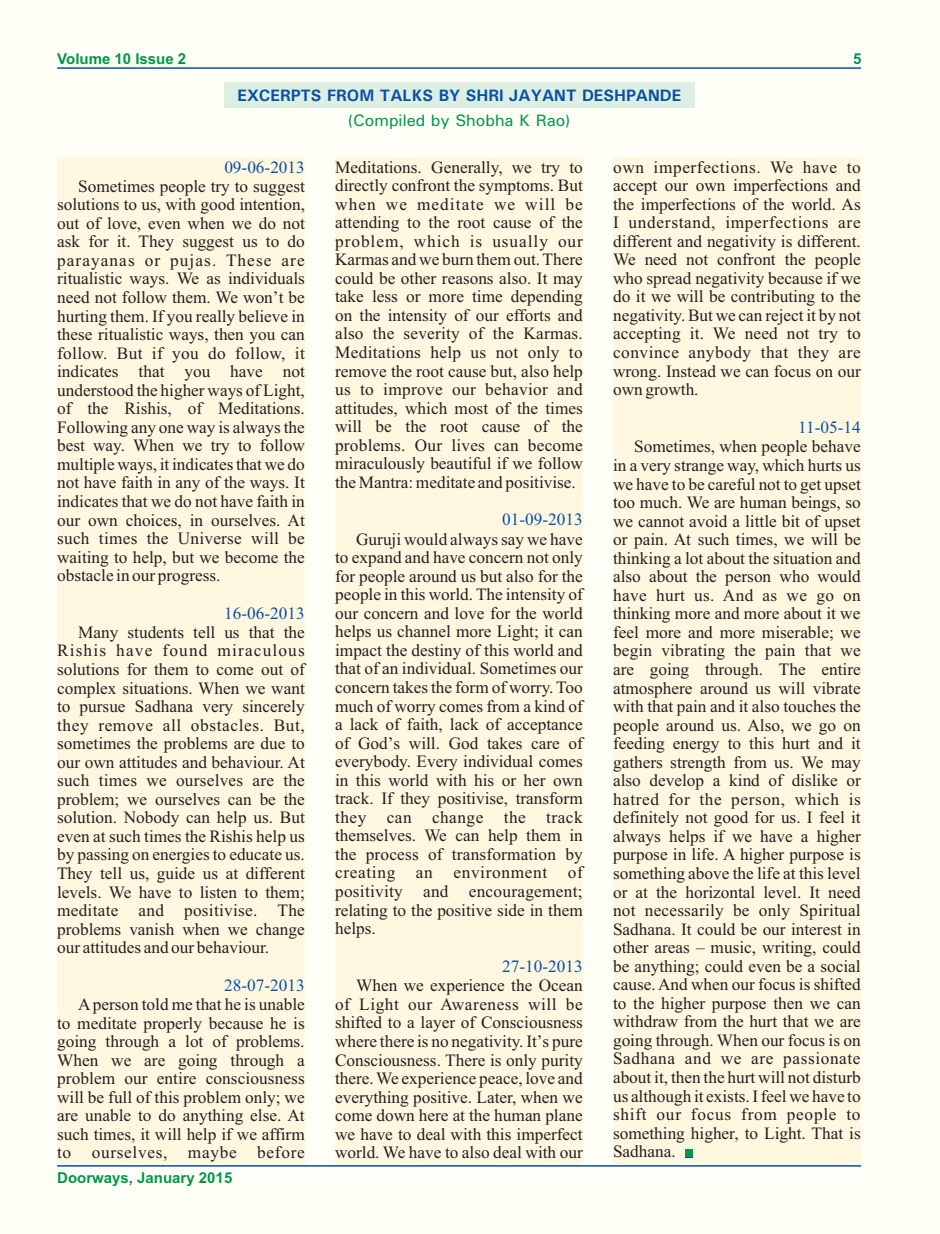
<style>
.page{position:relative;width:940px;height:1234px;background:#fff}
.page>*{position:absolute;margin:0;border:0;box-sizing:border-box;transform-origin:0 0}
.t1{font:17.25px/18.6px "Times New Roman";color:#231f20;text-align:justify}
.t2{font:17.25px "Times New Roman";color:#0651a4}
.t3{font:700 16.5px "Univers";color:#0651a4}
.t4{font:500 16.5px "Univers";color:#00984a}
.t5{font:700 15px "Arial";color:#00984a}
</style>
<div class="page">
<div style="left:0;top:0;width:940px;height:1233px;background:#fffef7"></div>
<hr style="left:57px;top:67px;width:804px;height:2px;background:#0651a4">
<div style="left:224px;top:82px;width:470px;height:26px;background:#ddefe2"></div>
<div style="left:613px;top:157px;width:248px;height:1008px;background:#fff7e0"></div>
<div style="left:335px;top:157px;width:248px;height:1008px;background:#fff7e0"></div>
<div style="left:57px;top:157px;width:248px;height:1008px;background:#fff7e0"></div>
<hr style="left:57px;top:1164px;width:804px;height:2px;background:#0651a4">
<div style="left:685px;top:1149px;width:8px;height:8px;background:#00984a"></div>
<p class="t5" style="left:57px;top:53px;width:130px">Volume 10 Issue 2</p>
<p class="t3" style="left:237px;top:89px;width:445px">EXCERPTS FROM TALKS BY SHRI JAYANT DESHPANDE</p>
<p class="t4" style="left:347px;top:114px;width:225px">(Compiled by Shobha K Rao)</p>
<p class="t5" style="left:853px;top:53px;width:10px">5</p>
<p class="t2" style="left:224px;top:160px;width:82px">09-06-2013</p>
<p class="t1" style="left:57px;top:178px;width:249px;text-indent:21px">Sometimes people try to suggest solutions to us, with good intention, out of love, even when we do not ask for it. They suggest us to do parayanas or pujas. These are ritualistic ways. We as individuals need not follow them. We won’t be hurting them. If you really believe in these ritualistic ways, then you can follow. But if you do follow, it indicates that you have not understood the higher ways of Light, of the Rishis, of Meditations.<br>Following any one way is always the best way. When we try to follow multiple ways, it indicates that we do not have faith in any of the ways. It indicates that we do not have faith in our own choices, in ourselves. At such times the Universe will be waiting to help, but we become the obstacle in our progress.</p>
<p class="t2" style="left:224px;top:606px;width:82px">16-06-2013</p>
<p class="t1" style="left:57px;top:624px;width:249px;text-indent:21px">Many students tell us that the Rishis have found miraculous solutions for them to come out of complex situations. When we want to pursue Sadhana very sincerely they remove all obstacles. But, sometimes the problems are due to our own attitudes and behaviour. At such times we ourselves are the problem; we ourselves can be the solution. Nobody can help us. But even at such times the Rishis help us by passing on energies to educate us.<br>They tell us, guide us at different levels. We have to listen to them; meditate and positivise. The problems vanish when we change our attitudes and our behaviour.</p>
<p class="t2" style="left:224px;top:978px;width:82px">28-07-2013</p>
<p class="t1" style="left:57px;top:996px;width:249px;text-indent:21px">A person told me that he is unable to meditate properly because he is going through a lot of problems.<br>When we are going through a problem our entire consciousness will be full of this problem only; we are unable to do anything else. At such times, it will help if we affirm to ourselves, maybe before</p>
<p class="t5" style="left:57px;top:1171px;width:177px">Doorways, January 2015</p>
<p class="t1" style="left:335px;top:159px;width:249px">Meditations. Generally, we try to directly confront the symptoms. But when we meditate we will be attending to the root cause of the problem, which is usually our Karmas and we burn them out. There could be other reasons also. It may take less or more time depending on the intensity of our efforts and also the severity of the Karmas.<br>Meditations help us not only to remove the root cause but, also help us to improve our behavior and attitudes, which most of the times will be the root cause of the problems. Our lives can become miraculously beautiful if we follow the Mantra: meditate and positivise.</p>
<p class="t2" style="left:502px;top:513px;width:82px">01-09-2013</p>
<p class="t1" style="left:335px;top:531px;width:249px;text-indent:21px">Guruji would always say we have to expand and have concern not only for people around us but also for the people in this world. The intensity of our concern and love for the world helps us channel more Light; it can impact the destiny of this world and that of an individual. Sometimes our concern takes the form of worry. Too much of worry comes from a kind of a lack of faith, lack of acceptance of God’s will. God takes care of everybody. Every individual comes in this world with his or her own track. If they positivise, transform they can change the track themselves. We can help them in the process of transformation by creating an environment of positivity and encouragement; relating to the positive side in them helps.</p>
<p class="t2" style="left:502px;top:960px;width:82px">27-10-2013</p>
<p class="t1" style="left:335px;top:977px;width:249px;text-indent:21px">When we experience the Ocean of Light our Awareness will be shifted to a layer of Consciousness where there is no negativity. It’s pure Consciousness. There is only purity there. We experience peace, love and everything positive. Later, when we come down here at the human plane we have to deal with this imperfect world. We have to also deal with our</p>
<p class="t1" style="left:613px;top:159px;width:249px">own imperfections. We have to accept our own imperfections and the imperfections of the world. As I understand, imperfections are different and negativity is different.<br>We need not confront the people who spread negativity because if we do it we will be contributing to the negativity. But we can reject it by not accepting it. We need not try to convince anybody that they are wrong. Instead we can focus on our own growth.</p>
<p class="t2" style="left:798px;top:421px;width:64px">11-05-14</p>
<p class="t1" style="left:613px;top:439px;width:249px;text-indent:21px">Sometimes, when people behave in a very strange way, which hurts us we have to be careful not to get upset too much. We are human beings, so we cannot avoid a little bit of upset or pain. At such times, we will be thinking a lot about the situation and also about the person who would have hurt us. And as we go on thinking more and more about it we feel more and more miserable; we begin vibrating the pain that we are going through. The entire atmosphere around us will vibrate with that pain and it also touches the people around us. Also, we go on feeding energy to this hurt and it gathers strength from us. We may also develop a kind of dislike or hatred for the person, which is definitely not good for us. I feel it always helps if we have a higher purpose in life. A higher purpose is something above the life at this level or at the horizontal level. It need not necessarily be only Spiritual Sadhana. It could be our interest in other areas – music, writing, could be anything; could even be a social cause. And when our focus is shifted to the higher purpose then we can withdraw from the hurt that we are going through. When our focus is on Sadhana and we are passionate about it, then the hurt will not disturb us although it exists. I feel we have to shift our focus from people to something higher, to Light. That is Sadhana.</p>
</div>
